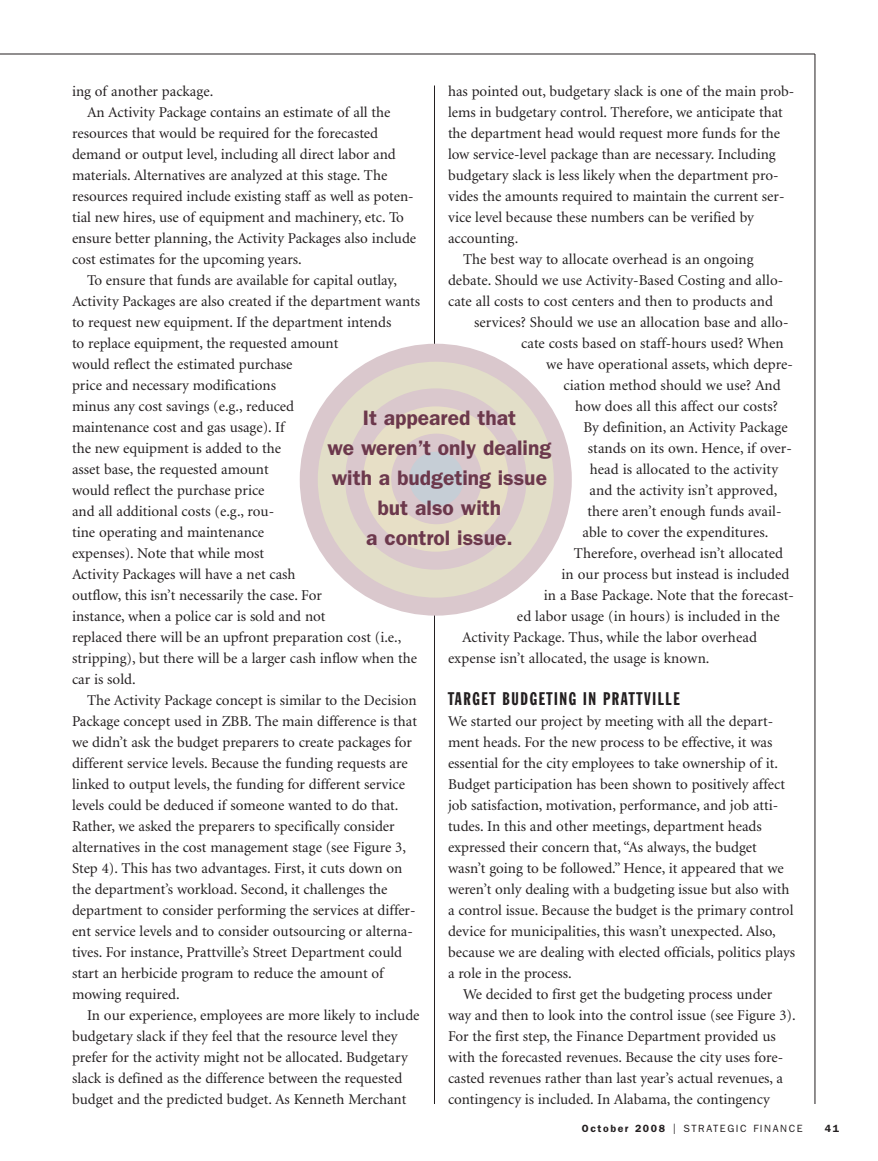
<style>
.page{position:relative;width:878px;height:1161px;background:#fff}
.page>*{position:absolute;margin:0;border:0;box-sizing:border-box;transform-origin:0 0}
.t1{font:600 21px/30px "Franklin Gothic";color:#6c384c;text-align:center}
.t2{font:18px "Franklin Gothic Extra Cond";letter-spacing:.09em;color:#231f20}
.t3{font:15px "Minion";color:#231f20}
.t4{font:10.5px "Franklin Gothic";letter-spacing:.15em;color:#231f20}
.t5{font:600 10.5px "Franklin Gothic";color:#231f20}
.s1{font-weight:600}
.s2{font-size:15px}
</style>
<div class="page">
<hr style="left:0;top:54px;width:814px;height:1px;background:#231f20">
<hr style="left:814px;top:54px;width:1px;height:1050px;background:#231f20">
<hr style="left:434px;top:86px;width:1px;height:1018px;background:#231f20">
<svg style="left:300px;top:344px;width:272px;height:272px"></svg>
<svg style="left:345px;top:388px;width:181px;height:182px"></svg>
<p class="t3" style="left:72px;top:85px;width:143px">ing of another package.</p>
<p class="t3" style="left:87px;top:106px;width:305px">An Activity Package contains an estimate of all the</p>
<p class="t3" style="left:72px;top:127px;width:307px">resources that would be required for the forecasted</p>
<p class="t3" style="left:72px;top:148px;width:325px">demand or output level, including all direct labor and</p>
<p class="t3" style="left:72px;top:169px;width:317px">materials. Alternatives are analyzed at this stage. The</p>
<p class="t3" style="left:72px;top:190px;width:343px">resources required include existing staff as well as poten-</p>
<p class="t3" style="left:72px;top:211px;width:333px">tial new hires, use of equipment and machinery, etc. To</p>
<p class="t3" style="left:72px;top:232px;width:346px">ensure better planning, the Activity Packages also include</p>
<p class="t3" style="left:72px;top:253px;width:231px">cost estimates for the upcoming years.</p>
<p class="t3" style="left:87px;top:274px;width:311px">To ensure that funds are available for capital outlay,</p>
<p class="t3" style="left:72px;top:295px;width:349px">Activity Packages are also created if the department wants</p>
<p class="t3" style="left:72px;top:316px;width:321px">to request new equipment. If the department intends</p>
<p class="t3" style="left:72px;top:337px;width:268px">to replace equipment, the requested amount</p>
<p class="t3" style="left:72px;top:358px;width:222px">would reflect the estimated purchase</p>
<p class="t3" style="left:72px;top:379px;width:205px">price and necessary modifications</p>
<p class="t3" style="left:72px;top:400px;width:224px">minus any cost savings (e.g., reduced</p>
<p class="t3" style="left:72px;top:421px;width:214px">maintenance cost and gas usage). If</p>
<p class="t3" style="left:72px;top:442px;width:210px">the new equipment is added to the</p>
<p class="t3" style="left:72px;top:463px;width:198px">asset base, the requested amount</p>
<p class="t3" style="left:72px;top:484px;width:194px">would reflect the purchase price</p>
<p class="t3" style="left:72px;top:505px;width:204px">and all additional costs (e.g., rou-</p>
<p class="t3" style="left:72px;top:526px;width:194px">tine operating and maintenance</p>
<p class="t3" style="left:72px;top:547px;width:193px">expenses). Note that while most</p>
<p class="t3" style="left:72px;top:568px;width:225px">Activity Packages will have a net cash</p>
<p class="t3" style="left:72px;top:589px;width:251px">outflow, this isn’t necessarily the case. For</p>
<p class="t3" style="left:72px;top:610px;width:255px">instance, when a police car is sold and not</p>
<p class="t3" style="left:72px;top:631px;width:331px">replaced there will be an upfront preparation cost (i.e.,</p>
<p class="t3" style="left:72px;top:652px;width:346px">stripping), but there will be a larger cash inflow when the</p>
<p class="t3" style="left:72px;top:673px;width:65px">car is sold.</p>
<p class="t3" style="left:87px;top:694px;width:331px">The Activity Package concept is similar to the Decision</p>
<p class="t3" style="left:72px;top:715px;width:346px">Package concept used in ZBB. The main difference is that</p>
<p class="t3" style="left:72px;top:736px;width:341px">we didn’t ask the budget preparers to create packages for</p>
<p class="t3" style="left:72px;top:757px;width:337px">different service levels. Because the funding requests are</p>
<p class="t3" style="left:72px;top:778px;width:334px">linked to output levels, the funding for different service</p>
<p class="t3" style="left:72px;top:799px;width:328px">levels could be deduced if someone wanted to do that.</p>
<p class="t3" style="left:72px;top:820px;width:324px">Rather, we asked the preparers to specifically consider</p>
<p class="t3" style="left:72px;top:841px;width:335px">alternatives in the cost management stage (see Figure 3,</p>
<p class="t3" style="left:72px;top:862px;width:332px">Step 4). This has two advantages. First, it cuts down on</p>
<p class="t3" style="left:72px;top:883px;width:317px">the department’s workload. Second, it challenges the</p>
<p class="t3" style="left:72px;top:904px;width:345px">department to consider performing the services at differ-</p>
<p class="t3" style="left:72px;top:925px;width:342px">ent service levels and to consider outsourcing or alterna-</p>
<p class="t3" style="left:72px;top:946px;width:331px">tives. For instance, Prattville’s Street Department could</p>
<p class="t3" style="left:72px;top:967px;width:313px">start an herbicide program to reduce the amount of</p>
<p class="t3" style="left:72px;top:988px;width:109px">mowing required.</p>
<p class="t3" style="left:87px;top:1009px;width:334px">In our experience, employees are more likely to include</p>
<p class="t3" style="left:72px;top:1030px;width:327px">budgetary slack if they feel that the resource level they</p>
<p class="t3" style="left:72px;top:1051px;width:337px">prefer for the activity might not be allocated. Budgetary</p>
<p class="t3" style="left:72px;top:1072px;width:332px">slack is defined as the difference between the requested</p>
<p class="t3" style="left:72px;top:1093px;width:336px">budget and the predicted budget. As Kenneth Merchant</p>
<p class="t3" style="left:448px;top:85px;width:348px">has pointed out, budgetary slack is one of the main prob-</p>
<p class="t3" style="left:448px;top:106px;width:336px">lems in budgetary control. Therefore, we anticipate that</p>
<p class="t3" style="left:448px;top:127px;width:333px">the department head would request more funds for the</p>
<p class="t3" style="left:448px;top:148px;width:329px">low service-level package than are necessary. Including</p>
<p class="t3" style="left:448px;top:169px;width:332px">budgetary slack is less likely when the department pro-</p>
<p class="t3" style="left:448px;top:190px;width:338px">vides the amounts required to maintain the current ser-</p>
<p class="t3" style="left:448px;top:211px;width:307px">vice level because these numbers can be verified by</p>
<p class="t3" style="left:448px;top:232px;width:72px">accounting.</p>
<p class="t3" style="left:463px;top:253px;width:292px">The best way to allocate overhead is an ongoing</p>
<p class="t3" style="left:448px;top:274px;width:337px">debate. Should we use Activity-Based Costing and allo-</p>
<p class="t3" style="left:448px;top:295px;width:326px">cate all costs to cost centers and then to products and</p>
<p class="t3" style="left:474px;top:316px;width:316px">services? Should we use an allocation base and allo-</p>
<p class="t3" style="left:521px;top:337px;width:264px">cate costs based on staff-hours used? When</p>
<p class="t3" style="left:546px;top:358px;width:248px">we have operational assets, which depre-</p>
<p class="t3" style="left:563px;top:379px;width:219px">ciation method should we use? And</p>
<p class="t3" style="left:575px;top:400px;width:204px">how does all this affect our costs?</p>
<p class="t3" style="left:583px;top:421px;width:206px">By definition, an Activity Package</p>
<p class="t3" style="left:588px;top:442px;width:205px">stands on its own. Hence, if over-</p>
<p class="t3" style="left:589px;top:463px;width:190px">head is allocated to the activity</p>
<p class="t3" style="left:589px;top:484px;width:189px">and the activity isn’t approved,</p>
<p class="t3" style="left:587px;top:505px;width:195px">there aren’t enough funds avail-</p>
<p class="t3" style="left:582px;top:526px;width:187px">able to cover the expenditures.</p>
<p class="t3" style="left:574px;top:547px;width:210px">Therefore, overhead isn’t allocated</p>
<p class="t3" style="left:561px;top:568px;width:229px">in our process but instead is included</p>
<p class="t3" style="left:544px;top:589px;width:252px">in a Base Package. Note that the forecast-</p>
<p class="t3" style="left:517px;top:610px;width:264px">ed labor usage (in hours) is included in the</p>
<p class="t3" style="left:462px;top:631px;width:296px">Activity Package. Thus, while the labor overhead</p>
<p class="t3" style="left:448px;top:652px;width:263px">expense isn’t allocated, the usage is known.</p>
<p class="t2" style="left:448px;top:692px;width:233px">TARGET BUDGETING IN PRATTVILLE</p>
<p class="t3" style="left:448px;top:715px;width:327px">We started our project by meeting with all the depart-</p>
<p class="t3" style="left:448px;top:736px;width:326px">ment heads. For the new process to be effective, it was</p>
<p class="t3" style="left:448px;top:757px;width:331px">essential for the city employees to take ownership of it.</p>
<p class="t3" style="left:448px;top:778px;width:338px">Budget participation has been shown to positively affect</p>
<p class="t3" style="left:448px;top:799px;width:332px">job satisfaction, motivation, performance, and job atti-</p>
<p class="t3" style="left:448px;top:820px;width:315px">tudes. In this and other meetings, department heads</p>
<p class="t3" style="left:448px;top:841px;width:310px">expressed their concern that, “As always, the budget</p>
<p class="t3" style="left:448px;top:862px;width:337px">wasn’t going to be followed.” Hence, it appeared that we</p>
<p class="t3" style="left:448px;top:883px;width:343px">weren’t only dealing with a budgeting issue but also with</p>
<p class="t3" style="left:448px;top:904px;width:347px">a control issue. Because the budget is the primary control</p>
<p class="t3" style="left:448px;top:925px;width:329px">device for municipalities, this wasn’t unexpected. Also,</p>
<p class="t3" style="left:448px;top:946px;width:348px">because we are dealing with elected officials, politics plays</p>
<p class="t3" style="left:448px;top:967px;width:125px">a role in the process.</p>
<p class="t3" style="left:463px;top:988px;width:311px">We decided to first get the budgeting process under</p>
<p class="t3" style="left:448px;top:1009px;width:349px">way and then to look into the control issue (see Figure 3).</p>
<p class="t3" style="left:448px;top:1030px;width:329px">For the first step, the Finance Department provided us</p>
<p class="t3" style="left:448px;top:1051px;width:337px">with the forecasted revenues. Because the city uses fore-</p>
<p class="t3" style="left:448px;top:1072px;width:336px">casted revenues rather than last year’s actual revenues, a</p>
<p class="t3" style="left:448px;top:1093px;width:323px">contingency is included. In Alabama, the contingency</p>
<p class="t4" style="left:582px;top:1125px;width:222px"><span class="s1">October 2008</span> <span class="s2">I</span> STRATEGIC FINANCE</p>
<p class="t5" style="left:824px;top:1125px;width:16px">41</p>
<h1 class="t1" style="left:327px;top:405px;width:225px">It appeared that<br>we weren’t only dealing with a budgeting issue but also with<br>a control issue.</h1>
</div>
